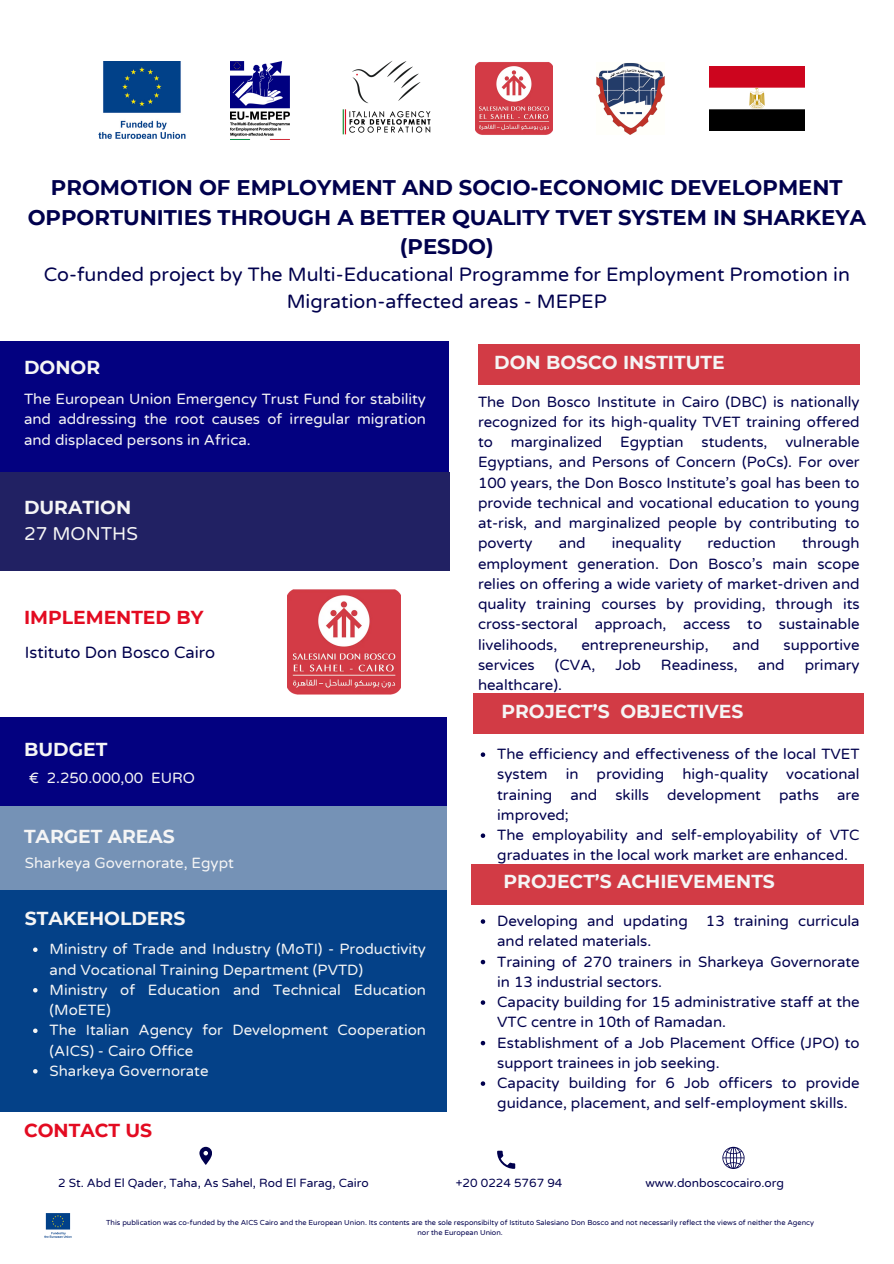
<style>
.page{position:relative;width:894px;height:1264px;background:#fff}
.page>*{position:absolute;margin:0;border:0;box-sizing:border-box;transform-origin:0 0}
.t1{font:700 21.15px/29.2px "Montserrat";color:#00004d;text-align:center}
.t2{font:19.5px/27px "Varela Round";color:#00004d;text-align:center}
.t3{font:700 18.75px/25.8px "Montserrat";color:#f5f5f5}
.t4{font:700 18.75px "Montserrat";color:#e30b21}
.t5{font:16.5px "Varela Round";color:#00004d}
.t6{font:15px/20.2px "Varela Round";color:#00004d}
.t7{font:15px/20.2px "Varela Round";color:#f5f5f5}
.t8{font:12px "Varela Round";color:#00004d}
.t9{font:7.35px/10.2px "Varela Round";color:#00004d;text-align:center}
.s1{font-family:"Varela Round";font-weight:400}
</style>
<div class="page">
<div style="left:0;top:340px;width:449px;height:153px;background:#030180"></div>
<div style="left:0;top:472px;width:449px;height:98px;background:#212163"></div>
<div style="left:478px;top:344px;width:381px;height:40px;background:#d23b45"></div>
<img style="left:288px;top:589px;width:112px;height:106px">
<div style="left:0;top:717px;width:446px;height:99px;background:#030180"></div>
<div style="left:0;top:805px;width:446px;height:99px;background:#7592b6"></div>
<div style="left:0;top:890px;width:446px;height:221px;background:#044188"></div>
<div style="left:473px;top:693px;width:390px;height:40px;background:#d23b45"></div>
<div style="left:471px;top:864px;width:392px;height:40px;background:#d23b45"></div>
<svg style="left:199px;top:1146px;width:13px;height:18px"></svg>
<svg style="left:497px;top:1150px;width:18px;height:18px"></svg>
<svg style="left:722px;top:1146px;width:22px;height:22px"></svg>
<svg style="left:33px;top:947px;width:5px;height:5px"></svg>
<svg style="left:33px;top:988px;width:5px;height:4px"></svg>
<svg style="left:33px;top:1028px;width:5px;height:5px"></svg>
<svg style="left:33px;top:1069px;width:5px;height:4px"></svg>
<svg style="left:480px;top:752px;width:5px;height:5px"></svg>
<svg style="left:480px;top:833px;width:5px;height:5px"></svg>
<img style="left:231px;top:61px;width:58px;height:76px">
<img style="left:475px;top:62px;width:77px;height:73px">
<img style="left:342px;top:61px;width:89px;height:74px">
<img style="left:596px;top:63px;width:68px;height:71px">
<img style="left:99px;top:62px;width:87px;height:76px">
<img style="left:709px;top:67px;width:95px;height:64px">
<img style="left:44px;top:1213px;width:27px;height:24px">
<svg style="left:480px;top:919px;width:5px;height:4px"></svg>
<svg style="left:480px;top:959px;width:5px;height:5px"></svg>
<svg style="left:480px;top:1000px;width:5px;height:4px"></svg>
<svg style="left:480px;top:1040px;width:5px;height:5px"></svg>
<svg style="left:480px;top:1081px;width:5px;height:4px"></svg>
<h1 class="t1" style="left:28px;top:173px;width:839px">PROMOTION OF EMPLOYMENT AND SOCIO-ECONOMIC DEVELOPMENT<br>OPPORTUNITIES THROUGH A BETTER QUALITY TVET SYSTEM IN SHARKEYA (PESDO)</h1>
<h2 class="t2" style="left:44px;top:261px;width:807px">Co-funded project by The Multi-Educational Programme for Employment Promotion in<br>Migration-affected areas - MEPEP</h2>
<p class="t3" style="left:24px;top:354px;width:78px">DONOR</p>
<p class="t7" style="left:24px;top:389px;width:403px;text-align:justify">The European Union Emergency Trust Fund for stability and addressing the root causes of irregular migration and displaced persons in Africa.</p>
<p class="t3" style="left:24px;top:494px;width:115px">DURATION<br><span class="s1">27 MONTHS</span></p>
<p class="t4" style="left:24px;top:605px;width:181px">IMPLEMENTED BY</p>
<p class="t5" style="left:25px;top:643px;width:192px">Istituto Don Bosco Cairo</p>
<h2 class="t3" style="left:24px;top:736px;width:85px">BUDGET</h2>
<h5 class="t7" style="left:29px;top:768px;width:168px">€ 2.250.000,00 EURO</h5>
<h3 class="t3" style="left:24px;top:823px;width:152px">TARGET AREAS</h3>
<h2 class="t7" style="left:25px;top:853px;width:210px">Sharkeya Governorate, Egypt</h2>
<p class="t3" style="left:25px;top:905px;width:162px">STAKEHOLDERS</p>
<h2 class="t7" style="left:50px;top:939px;width:378px">Ministry of Trade and Industry (MoTI) - Productivity and Vocational Training Department (PVTD)</h2>
<h4 class="t7" style="left:50px;top:979px;width:378px">Ministry of Education and Technical Education (MoETE)</h4>
<h2 class="t7" style="left:50px;top:1020px;width:378px">The Italian Agency for Development Cooperation (AICS) - Cairo Office</h2>
<h5 class="t7" style="left:50px;top:1060px;width:160px">Sharkeya Governorate</h5>
<p class="t4" style="left:24px;top:1118px;width:129px">CONTACT US</p>
<h5 class="t3" style="left:494px;top:350px;width:232px">DON BOSCO INSTITUTE</h5>
<h2 class="t6" style="left:478px;top:392px;width:383px;text-align:justify">The Don Bosco Institute in Cairo (DBC) is nationally recognized for its high-quality TVET training offered to marginalized Egyptian students, vulnerable Egyptians, and Persons of Concern (PoCs). For over 100 years, the Don Bosco Institute’s goal has been to provide technical and vocational education to young at-risk, and marginalized people by contributing to poverty</h2>
<h2 class="t6" style="left:478px;top:533px;width:383px;text-align:justify;text-indent:324px">through employment generation. Don Bosco’s main scope relies on offering a wide variety of market-driven and quality training courses by providing, through its cross-sectoral approach, access to sustainable livelihoods,</h2>
<h2 class="t6" style="left:558px;top:533px;width:29px">and</h2>
<h2 class="t6" style="left:611px;top:533px;width:71px">inequality</h2>
<h2 class="t6" style="left:707px;top:533px;width:70px">reduction</h2>
<h2 class="t6" style="left:581px;top:635px;width:129px">entrepreneurship,</h2>
<h2 class="t6" style="left:732px;top:635px;width:29px">and</h2>
<h2 class="t6" style="left:783px;top:635px;width:78px">supportive</h2>
<h2 class="t6" style="left:478px;top:655px;width:58px">services</h2>
<h2 class="t6" style="left:554px;top:655px;width:42px">(CVA,</h2>
<h2 class="t6" style="left:615px;top:655px;width:27px">Job</h2>
<h2 class="t6" style="left:660px;top:655px;width:78px">Readiness,</h2>
<h2 class="t6" style="left:757px;top:655px;width:29px">and</h2>
<h2 class="t6" style="left:804px;top:655px;width:56px">primary</h2>
<h2 class="t6" style="left:478px;top:675px;width:85px">healthcare).</h2>
<p class="t3" style="left:501px;top:698px;width:243px">PROJECT’S OBJECTIVES</p>
<p class="t6" style="left:497px;top:744px;width:364px;text-align:justify">The efficiency and effectiveness of the local TVET system in providing high-quality vocational training and skills development paths are improved;</p>
<h6 class="t6" style="left:497px;top:825px;width:364px">The employability and self-employability of VTC graduates in the local work market are enhanced.</h6>
<p class="t3" style="left:503px;top:868px;width:273px">PROJECT’S ACHIEVEMENTS</p>
<p class="t6" style="left:497px;top:911px;width:364px">Developing and updating 13 training curricula and related materials.</p>
<p class="t6" style="left:497px;top:951px;width:364px">Training of 270 trainers in Sharkeya Governorate in 13 industrial sectors.</p>
<p class="t6" style="left:497px;top:992px;width:364px">Capacity building for 15 administrative staff at the<br>VTC centre in 10th of Ramadan.</p>
<p class="t6" style="left:497px;top:1032px;width:364px">Establishment of a Job Placement Office (JPO) to support trainees in job seeking.</p>
<h6 class="t6" style="left:497px;top:1073px;width:364px">Capacity building for 6 Job officers to provide guidance, placement, and self-employment skills.</h6>
<p class="t8" style="left:58px;top:1175px;width:312px">2 St. Abd El Qader, Taha, As Sahel, Rod El Farag, Cairo</p>
<h2 class="t8" style="left:456px;top:1175px;width:108px">+20 0224 5767 94</h2>
<h5 class="t8" style="left:645px;top:1175px;width:140px">www.donboscocairo.org</h5>
<h2 class="t9" style="left:106px;top:1217px;width:709px">This publication was co-funded by the AICS Cairo and the European Union. Its contents are the sole responsibilty of Istituto Salesiano Don Bosco and not necessarily reflect the views of neither the Agency nor the European Union.</h2>
</div>
